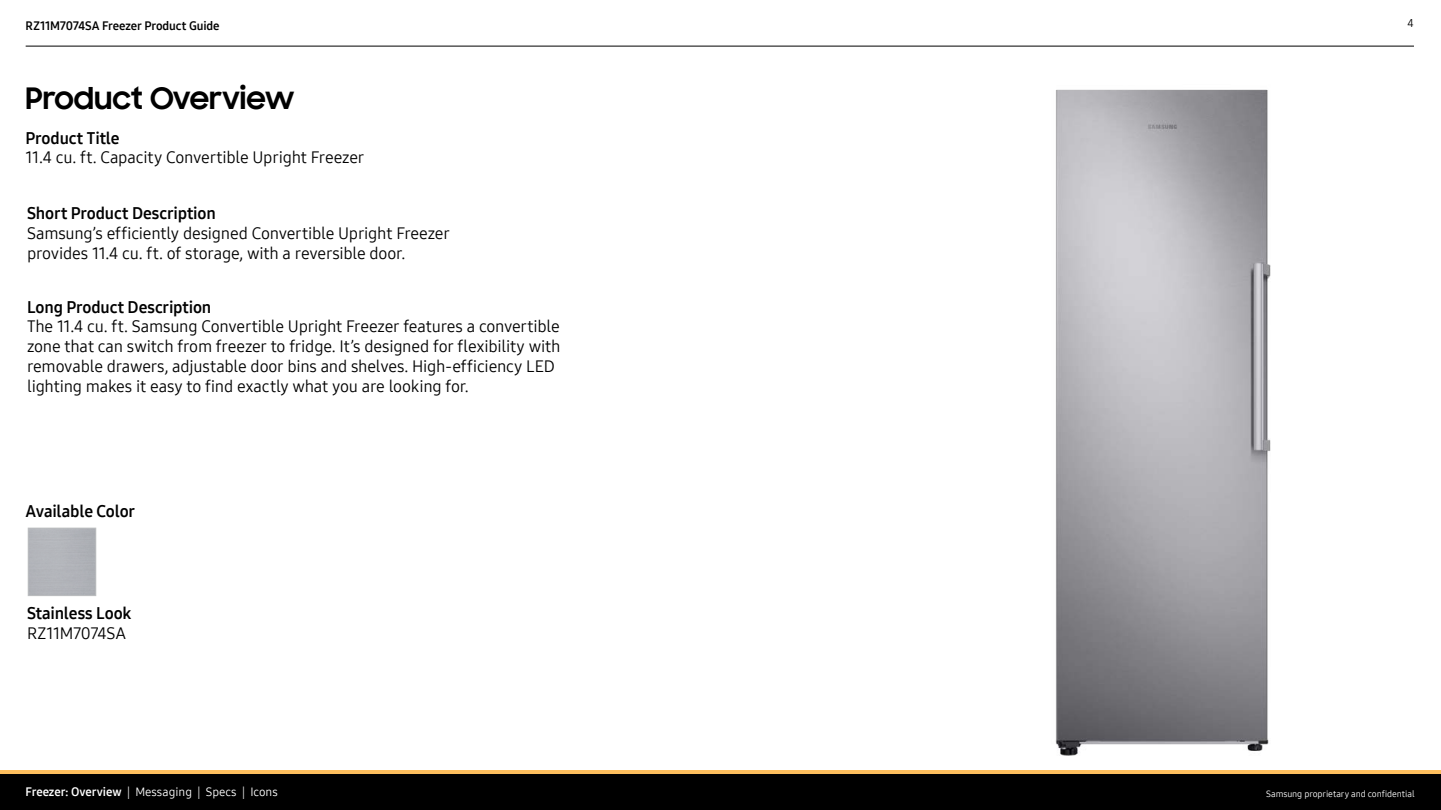
<style>
.page{position:relative;width:1441px;height:810px;background:#fff}
.page>*{position:absolute;margin:0;border:0;box-sizing:border-box;transform-origin:0 0}
.t1{font:700 30px "Samsung Sharp Sans";letter-spacing:-.01em;color:#000}
.t2{font:16.5px/19.8px "Samsung One 400";letter-spacing:-.01em;color:#000}
.t3{font:16.5px "Samsung One 700";letter-spacing:-.01em;color:#000}
.t4{font:12px "Samsung One 400";color:#fff}
.t5{font:12px "Samsung One 700";letter-spacing:-.005em;color:#000}
.t6{font:11.25px "Samsung One 400";color:#000101}
.t7{font:9px "Samsung One 400";letter-spacing:-.01em;color:#fff}
.s1{font-family:"Samsung One 700"}
</style>
<div class="page">
<div style="left:0;top:773px;width:1440px;height:37px;background:#000"></div>
<hr style="left:0;top:770px;width:1440px;height:3px;background:#fdbe5d">
<hr style="left:26px;top:46px;width:1387px;height:1px;background:#000">
<img style="left:1055px;top:89px;width:215px;height:667px">
<div style="left:28px;top:528px;width:68px;height:68px;border:1px solid #bcbec0"></div>
<p class="t5" style="left:26px;top:18px;width:195px">RZ11M7074SA Freezer Product Guide</p>
<p class="t6" style="left:1407px;top:15px;width:8px">4</p>
<h1 class="t1" style="left:26px;top:76px;width:270px">Product Overview</h1>
<p class="t3" style="left:26px;top:127px;width:95px">Product Title</p>
<p class="t2" style="left:26px;top:148px;width:340px">11.4 cu. ft. Capacity Convertible Upright Freezer</p>
<p class="t3" style="left:27px;top:203px;width:190px">Short Product Description</p>
<p class="t2" style="left:27px;top:223px;width:424px">Samsung’s efficiently designed Convertible Upright Freezer provides 11.4 cu. ft. of storage, with a reversible door.</p>
<p class="t3" style="left:27px;top:296px;width:186px">Long Product Description</p>
<p class="t2" style="left:27px;top:316px;width:535px">The 11.4 cu. ft. Samsung Convertible Upright Freezer features a convertible zone that can switch from freezer to fridge. It’s designed for flexibility with removable drawers, adjustable door bins and shelves. High-efficiency LED lighting makes it easy to find exactly what you are looking for.</p>
<p class="t3" style="left:26px;top:500px;width:111px">Available Color</p>
<p class="t3" style="left:27px;top:603px;width:106px">Stainless Look</p>
<p class="t2" style="left:27px;top:623px;width:101px">RZ11M7074SA</p>
<p class="t4" style="left:26px;top:784px;width:254px"><span class="s1">Freezer: Overview</span> | Messaging | Specs | Icons</p>
<p class="t7" style="left:1265px;top:787px;width:150px">Samsung proprietary and confidential</p>
</div>
